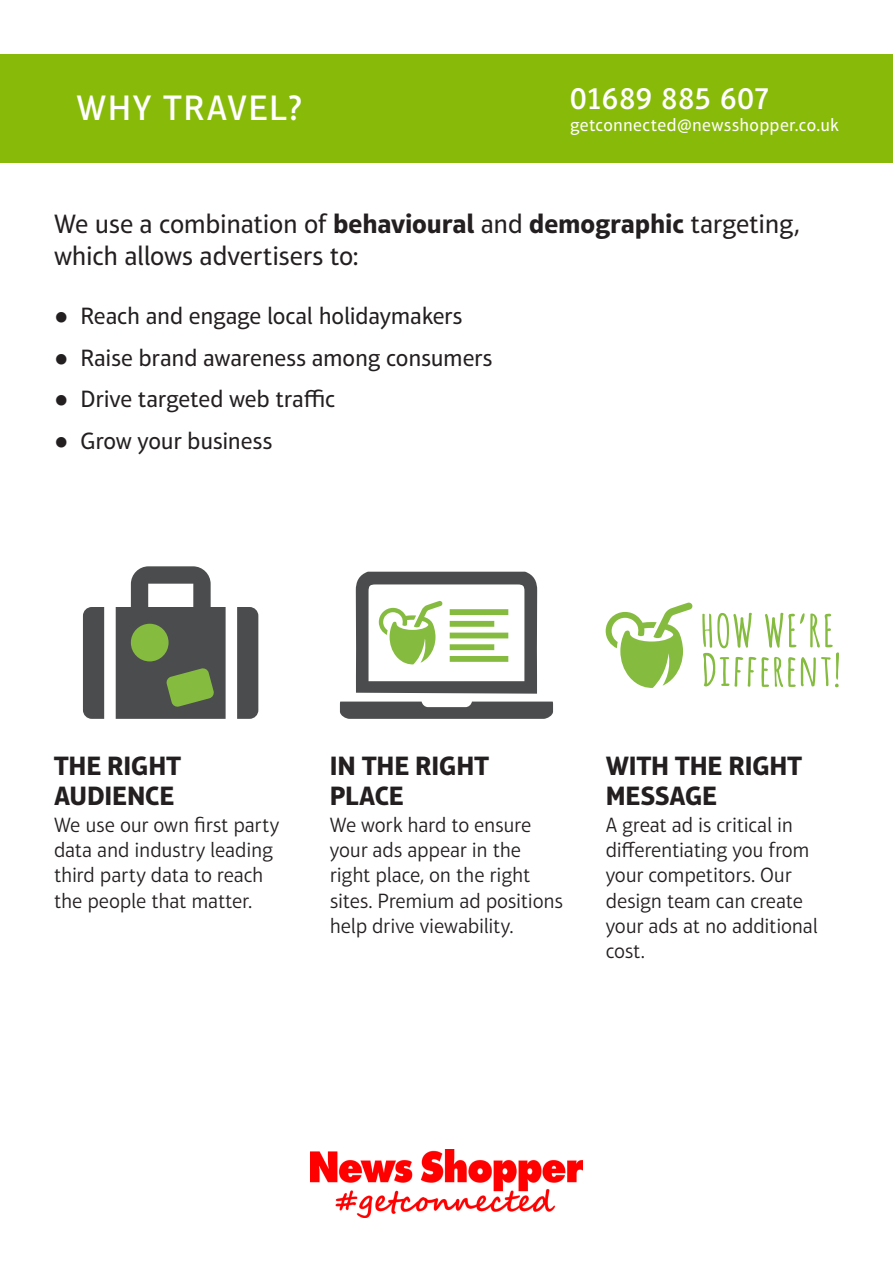
<style>
.page{position:relative;width:893px;height:1263px;background:#fff}
.page>*{position:absolute;margin:0;border:0;box-sizing:border-box;transform-origin:0 0}
.t1{font:500 36px "Aptifer Sans LT Pro";letter-spacing:.045em;color:#fff}
.t2{font:500 31.5px "Aptifer Sans LT Pro";letter-spacing:.005em;color:#fff}
.t3{font:27px/32.4px "Aptifer Sans LT Pro";letter-spacing:-.015em;color:#231f20}
.t4{font:700 27px/30px "Aptifer Sans LT Pro";letter-spacing:-.005em;color:#231f20}
.t5{font:24px "Aptifer Sans LT Pro";letter-spacing:-.01em;color:#231f20}
.t6{font:300 21px/25.2px "Aptifer Sans LT Pro";letter-spacing:-.01em;color:#231f20}
.t7{font:18px "Aptifer Sans LT Pro";letter-spacing:.015em;color:#fff}
.s1{font-weight:700}
.s2{font-family:"Segoe UI"}
</style>
<div class="page">
<div style="left:0;top:54px;width:893px;height:108px;background:#88bb09"></div>
<img style="left:310px;top:1149px;width:273px;height:68px">
<div style="left:83px;top:607px;width:21px;height:112px;background:#4b4c4d"></div>
<svg style="left:237px;top:607px;width:21px;height:112px;background:#4e4f50"></svg>
<svg style="left:116px;top:566px;width:110px;height:153px;background:#6d7665"></svg>
<svg style="left:340px;top:701px;width:213px;height:18px;background:#606061"></svg>
<svg style="left:356px;top:572px;width:181px;height:122px"></svg>
<svg style="left:606px;top:602px;width:87px;height:86px"></svg>
<svg style="left:702px;top:613px;width:137px;height:74px"></svg>
<p class="t1" style="left:77px;top:87px;width:227px">WHY TRAVEL?</p>
<p class="t2" style="left:570px;top:80px;width:202px">01689 885 607</p>
<p class="t7" style="left:570px;top:114px;width:270px">getconnected@newsshopper.co.uk</p>
<p class="t3" style="left:54px;top:208px;width:747px">We use a combination of <span class="s1">behavioural</span> and <span class="s1">demographic</span> targeting, which allows advertisers to:</p>
<p class="t5" style="left:54px;top:302px;width:410px"><span class="s2">●</span> Reach and engage local holidaymakers</p>
<p class="t5" style="left:54px;top:344px;width:440px"><span class="s2">●</span> Raise brand awareness among consumers</p>
<p class="t5" style="left:54px;top:385px;width:283px"><span class="s2">●</span> Drive targeted web traffic</p>
<p class="t5" style="left:54px;top:427px;width:220px"><span class="s2">●</span> Grow your business</p>
<p class="t4" style="left:54px;top:750px;width:128px">THE RIGHT<br>AUDIENCE</p>
<p class="t4" style="left:330px;top:750px;width:160px">IN THE RIGHT<br>PLACE</p>
<p class="t4" style="left:606px;top:750px;width:198px">WITH THE RIGHT<br>MESSAGE</p>
<p class="t6" style="left:54px;top:812px;width:227px">We use our own first party</p>
<p class="t6" style="left:54px;top:838px;width:221px">data and industry leading</p>
<p class="t6" style="left:54px;top:863px;width:211px">third party data to reach the people that matter.</p>
<p class="t6" style="left:330px;top:812px;width:235px">We work hard to ensure your ads appear in the right place, on the right sites. Premium ad positions help drive viewability.</p>
<p class="t6" style="left:606px;top:812px;width:214px">A great ad is critical in differentiating you from your competitors. Our design team can create your ads at no additional cost.</p>
</div>
